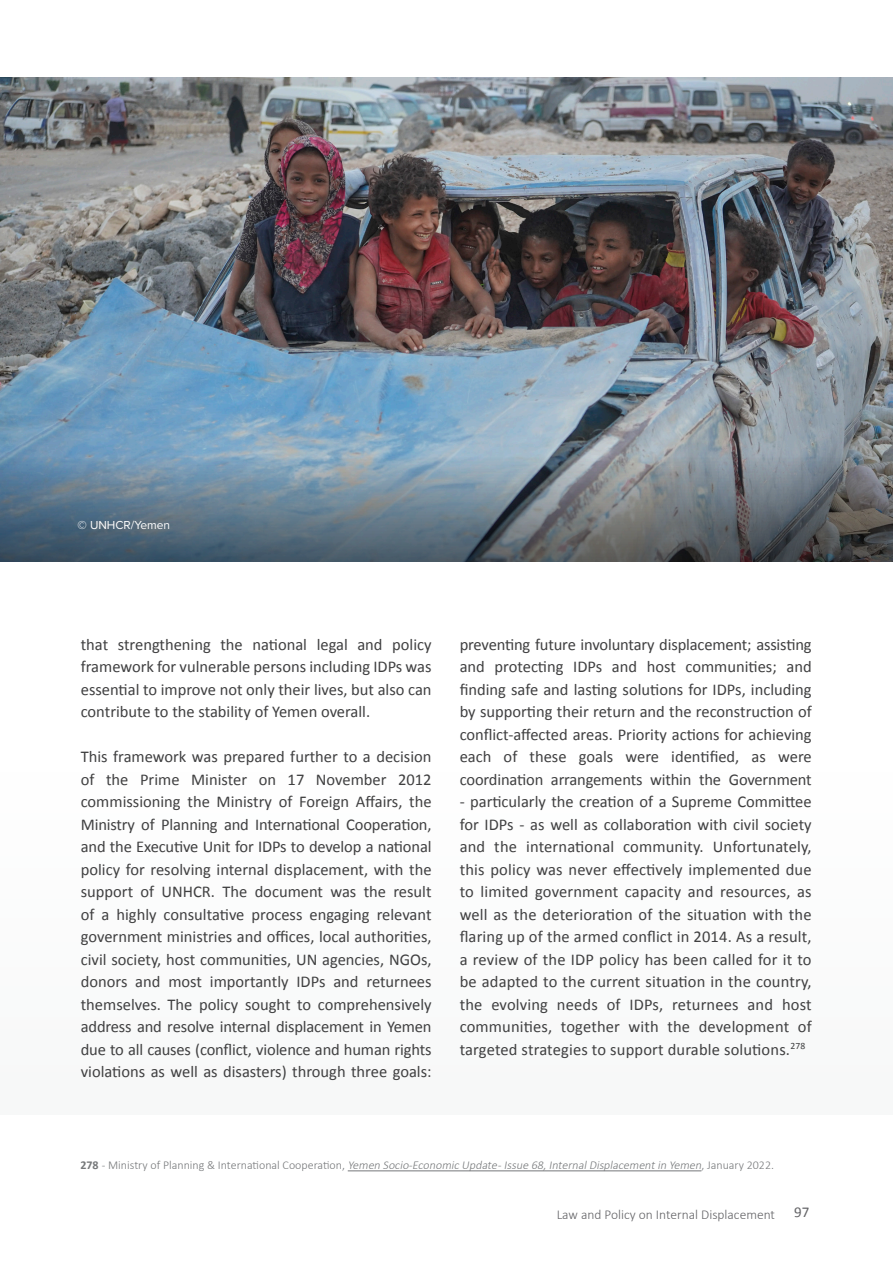
<style>
.page{position:relative;width:893px;height:1263px;background:#fff}
.page>*{position:absolute;margin:0;border:0;box-sizing:border-box;transform-origin:0 0}
.t1{font:16.5px/22.5px "Calibri";color:#404041;text-align:justify}
.t2{font:15px "Calibri";color:#636366}
.t3{font:300 13.5px "Calibri";color:#636366}
.t4{font:italic 300 12px "Calibri";color:#76787a}
.t5{font:12px "Proxima Nova";color:#fff}
.s1{font-weight:700;font-style:normal}
.s2{font-style:normal}
</style>
<div class="page">
<hr style="left:0;top:715px;width:1px;height:342px;background:#f7f8f8">
<img style="left:0;top:78px;width:893px;height:483px">
<svg style="left:1px;top:455px;width:892px;height:106px"></svg>
<div style="left:0;top:772px;width:893px;height:343px;background:#f7f8f8"></div>
<hr style="left:348px;top:1170px;width:353px;height:1px;background:#76787a">
<p class="t5" style="left:78px;top:516px;width:94px">© UNHCR/Yemen</p>
<p class="t1" style="left:81px;top:633px;width:352px">that strengthening the national legal and policy framework for vulnerable persons including IDPs was essential to improve not only their lives, but also can contribute to the stability of Yemen overall.</p>
<p class="t1" style="left:81px;top:745px;width:352px">This framework was prepared further to a decision of the Prime Minister on 17 November 2012 commissioning the Ministry of Foreign Affairs, the Ministry of Planning and International Cooperation, and the Executive Unit for IDPs to develop a national policy for resolving internal displacement, with the support of UNHCR. The document was the result of a highly consultative process engaging relevant government ministries and offices, local authorities, civil society, host communities, UN agencies, NGOs, donors and most importantly IDPs and returnees themselves. The policy sought to comprehensively address and resolve internal displacement in Yemen due to all causes (conflict, violence and human rights violations as well as disasters) through three goals:</p>
<p class="t1" style="left:460px;top:633px;width:354px">preventing future involuntary displacement; assisting and protecting IDPs and host communities; and finding safe and lasting solutions for IDPs, including by supporting their return and the reconstruction of conflict-affected areas. Priority actions for achieving each of these goals were identified, as were coordination arrangements within the Government</p>
<p class="t1" style="left:460px;top:790px;width:354px">- particularly the creation of a Supreme Committee for IDPs - as well as collaboration with civil society and the international community. Unfortunately, this policy was never effectively implemented due to limited government capacity and resources, as well as the deterioration of the situation with the flaring up of the armed conflict in 2014. As a result, a review of the IDP policy has been called for it to be adapted to the current situation in the country, the evolving needs of IDPs, returnees and host communities, together with the development of targeted strategies to support durable solutions.<sup>278</sup></p>
<p class="t4" style="left:81px;top:1158px;width:695px"><span class="s1">278</span> <span class="s2">- M i n i st ry of P l a n n i n g &amp; I n te r n a ti o n a l Co o p e ra ti o n ,</span> Yemen Socio-Economic Update -Issue 68,InternalDisplacementin Yemen<span class="s2">, J a n u a ry 2 0 2 2 .</span></p>
<p class="t3" style="left:557px;top:1206px;width:220px">Law and Policy on Internal Displacement</p>
<p class="t2" style="left:794px;top:1201px;width:17px">97</p>
</div>
